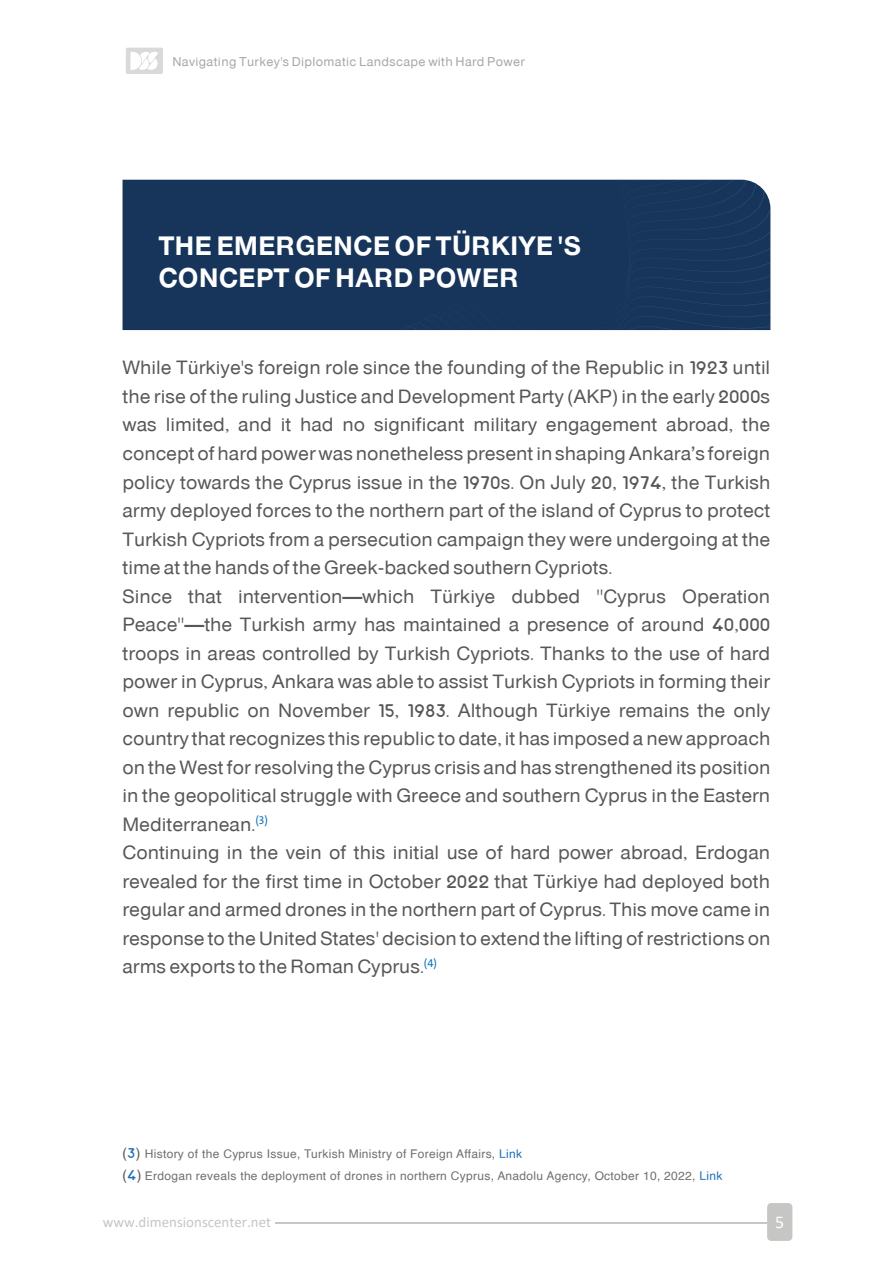
<style>
.page{position:relative;width:893px;height:1263px;background:#fff}
.page>*{position:absolute;margin:0;border:0;box-sizing:border-box;transform-origin:0 0}
.t1{font:27px/32.4px "be IN Black";color:#fff}
.t2{font:19.5px/28.5px "be IN Normal";color:#575756}
.t3{font:18px "Calibri";color:#fff}
.t4{font:15px "Calibri";color:#c6c6c5}
.t5{font:12.9px "be IN Normal";letter-spacing:.025em;color:#a5a7aa}
.t6{font:12px/21.8px "Helvetica";letter-spacing:.025em;color:#6f6f6e}
.s1{font-family:"Helvetica";font-weight:700}
.s2{font-family:"Myriad Pro"}
.s3{font-family:"be IN Normal";font-size:15px;color:#575756}
.s4{font-family:"be IN Normal";font-size:15px;color:#1d70b7}
.s5{color:#1d70b7}
</style>
<div class="page">
<div style="left:767px;top:1203px;width:25px;height:38px;background:#c6c6c5;border-radius:4px"></div>
<hr style="left:276px;top:1222px;width:491px;height:2px;background:#c6c6c5">
<div style="left:126px;top:48px;width:37px;height:26px;background:#d9d9d9;border-radius:2px"></div>
<svg style="left:130px;top:52px;width:28px;height:18px"></svg>
<div style="left:123px;top:180px;width:97px;height:150px;background:#17355a"></div>
<div style="left:220px;top:180px;width:550px;height:150px;background:#17355a"></div>
<p class="t5" style="left:172px;top:54px;width:354px">Navigating Turkey's Diplomatic Landscape with Hard Power</p>
<h1 class="t1" style="left:158px;top:229px;width:424px">THE EMERGENCE OF T<span class="s1">Ü</span>RKIYE 'S<br>CONCEPT OF HARD POWER</h1>
<p class="t2" style="left:122px;top:353px;width:649px">While T<span class="s2">ü</span>rkiye's foreign role since the founding of the Republic in 1923 until the rise of the ruling Justice and Development Party (AKP) in the early 2000s was limited, and it had no significant military engagement abroad, the concept of hard power was nonetheless present in shaping Ankara’s foreign policy towards the Cyprus issue in the 1970s. On July 20, 1974, the Turkish army deployed forces to the northern part of the island of Cyprus to protect Turkish Cypriots from a persecution campaign they were undergoing at the time at the hands of the Greek-backed southern Cypriots.<br>Since that intervention—which T<span class="s2">ü</span>rkiye dubbed "Cyprus Operation Peace"—the Turkish army has maintained a presence of around 40,000 troops in areas controlled by Turkish Cypriots. Thanks to the use of hard power in Cyprus, Ankara was able to assist Turkish Cypriots in forming their own republic on November 15, 1983. Although T<span class="s2">ü</span>rkiye remains the only country that recognizes this republic to date, it has imposed a new approach on the West for resolving the Cyprus crisis and has strengthened its position in the geopolitical struggle with Greece and southern Cyprus in the Eastern Mediterranean.<sup>(3)<br></sup>Continuing in the vein of this initial use of hard power abroad, Erdogan revealed for the first time in October 2022 that T<span class="s2">ü</span>rkiye had deployed both regular and armed drones in the northern part of Cyprus. This move came in response to the United States' decision to extend the lifting of restrictions on arms exports to the Roman Cyprus.<sup>(4)</sup></p>
<p class="t6" style="left:123px;top:1143px;width:601px"><span class="s3">(</span><span class="s4">٣</span><span class="s3">)</span> History of the Cyprus Issue, Turkish Ministry of Foreign Affairs, <span class="s5">Link<br></span><span class="s3">(</span><span class="s4">٤</span><span class="s3">)</span> Erdogan reveals the deployment of drones in northern Cyprus, Anadolu Agency, October 10, 2022, <span class="s5">Link</span></p>
<p class="t4" style="left:103px;top:1211px;width:170px">www.dimensionscenter.net</p>
<p class="t3" style="left:775px;top:1209px;width:11px">5</p>
</div>
